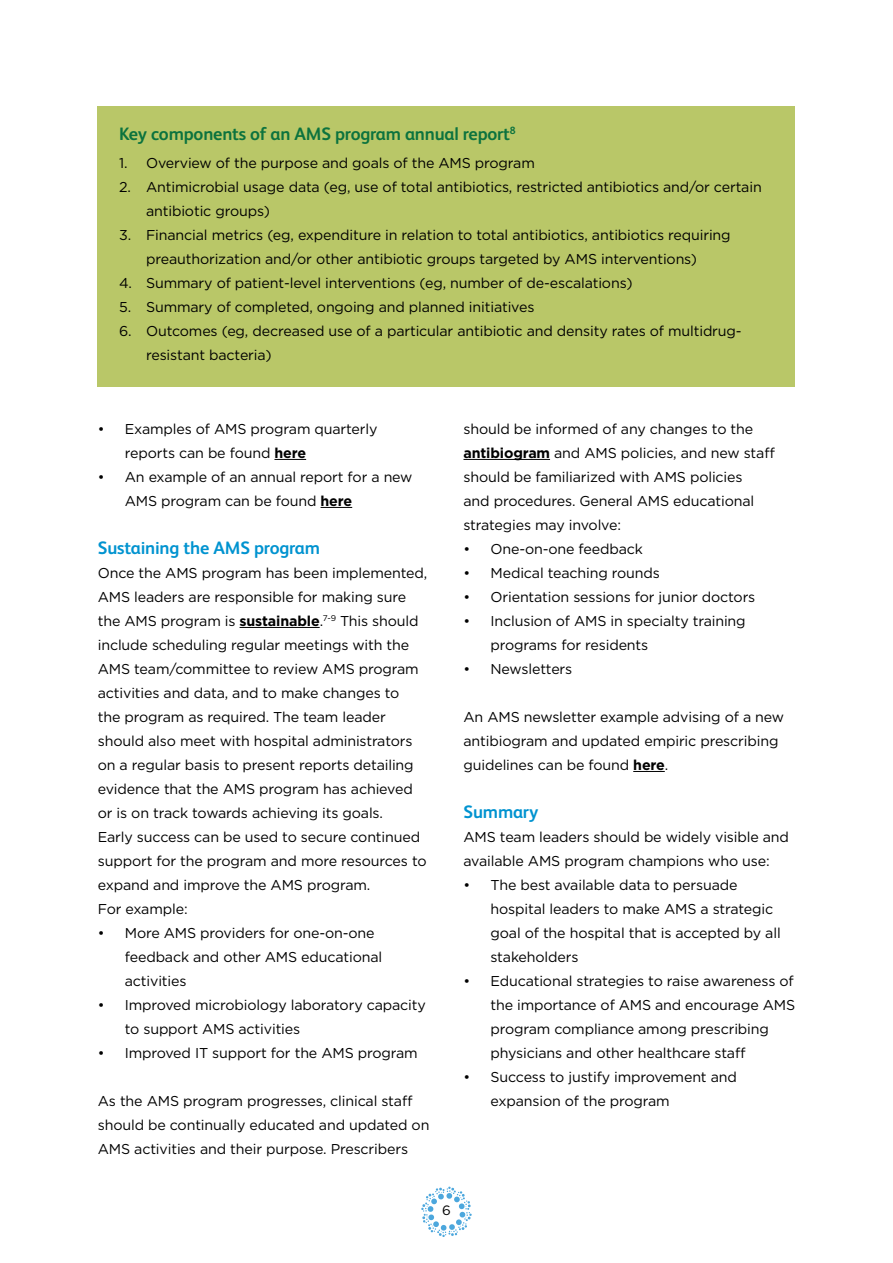
<style>
.page{position:relative;width:893px;height:1263px;background:#fff}
.page>*{position:absolute;margin:0;border:0;box-sizing:border-box;transform-origin:0 0}
.t1{font:700 18px "FS Albert";letter-spacing:-.01em;color:#0c733e}
.t2{font:700 18px "FS Albert";letter-spacing:-.01em;color:#0093d0}
.t3{font:14.25px/24px "Gotham";letter-spacing:-.01em;color:#000}
.t4{font:13.5px "Gotham";color:#000}
.s1{font-weight:700}
</style>
<div class="page">
<svg style="left:421px;top:1186px;width:51px;height:51px"></svg>
<hr style="left:274px;top:459px;width:32px;height:1px;background:#000">
<hr style="left:321px;top:507px;width:31px;height:1px;background:#000">
<hr style="left:240px;top:627px;width:80px;height:1px;background:#000">
<hr style="left:463px;top:459px;width:87px;height:1px;background:#000">
<hr style="left:633px;top:771px;width:32px;height:1px;background:#000">
<div style="left:98px;top:106px;width:697px;height:281px;background:#b9c768"></div>
<p class="t1" style="left:119px;top:121px;width:398px">Key components of an AMS program annual report<sup>8</sup></p>
<p class="t3" style="left:119px;top:151px;width:417px">1. Overview of the purpose and goals of the AMS program</p>
<p class="t3" style="left:146px;top:175px;width:617px;text-indent:-27px">2. Antimicrobial usage data (eg, use of total antibiotics, restricted antibiotics and/or certain antibiotic groups)</p>
<p class="t3" style="left:119px;top:223px;width:613px;text-align:center">3. Financial metrics (eg, expenditure in relation to total antibiotics, antibiotics requiring preauthorization and/or other antibiotic groups targeted by AMS interventions)</p>
<p class="t3" style="left:119px;top:270px;width:515px">4. Summary of patient-level interventions (eg, number of de-escalations)</p>
<p class="t3" style="left:119px;top:294px;width:417px">5. Summary of completed, ongoing and planned initiatives</p>
<p class="t3" style="left:146px;top:318px;width:597px;text-indent:-27px">6. Outcomes (eg, decreased use of a particular antibiotic and density rates of multidrug&shy;resistant bacteria)</p>
<p class="t3" style="left:125px;top:416px;width:254px;text-indent:-27px">• Examples of AMS program quarterly reports can be found <span class="s1">here</span></p>
<p class="t3" style="left:125px;top:464px;width:289px;text-indent:-27px">• An example of an annual report for a new<br>AMS program can be found <span class="s1">here</span></p>
<p class="t2" style="left:98px;top:535px;width:224px">Sustaining the AMS program</p>
<p class="t3" style="left:98px;top:560px;width:331px">Once the AMS program has been implemented, AMS leaders are responsible for making sure the AMS program is <span class="s1">sustainable</span>.<sup>7-9</sup> This should include scheduling regular meetings with the AMS team/committee to review AMS program activities and data, and to make changes to<br>the program as required. The team leader should also meet with hospital administrators on a regular basis to present reports detailing evidence that the AMS program has achieved or is on track towards achieving its goals.<br>Early success can be used to secure continued support for the program and more resources to expand and improve the AMS program.<br>For example:</p>
<p class="t3" style="left:125px;top:920px;width:259px;text-indent:-27px">• More AMS providers for one-on-one feedback and other AMS educational activities</p>
<p class="t3" style="left:125px;top:992px;width:303px;text-indent:-27px">• Improved microbiology laboratory capacity to support AMS activities</p>
<p class="t3" style="left:98px;top:1040px;width:321px">• Improved IT support for the AMS program</p>
<p class="t3" style="left:98px;top:1088px;width:333px">As the AMS program progresses, clinical staff should be continually educated and updated on<br>AMS activities and their purpose. Prescribers</p>
<p class="t3" style="left:463px;top:416px;width:313px">should be informed of any changes to the <span class="s1">antibiogram</span> and AMS policies, and new staff should be familiarized with AMS policies<br>and procedures. General AMS educational strategies may involve:</p>
<p class="t3" style="left:463px;top:536px;width:181px">• One-on-one feedback</p>
<p class="t3" style="left:463px;top:560px;width:198px">• Medical teaching rounds</p>
<p class="t3" style="left:463px;top:584px;width:293px">• Orientation sessions for junior doctors</p>
<p class="t3" style="left:490px;top:608px;width:257px;text-indent:-27px">• Inclusion of AMS in specialty training programs for residents</p>
<p class="t3" style="left:463px;top:656px;width:110px">• Newsletters</p>
<p class="t3" style="left:463px;top:704px;width:322px">An AMS newsletter example advising of a new antibiogram and updated empiric prescribing guidelines can be found <span class="s1">here</span>.</p>
<p class="t2" style="left:463px;top:799px;width:76px">Summary</p>
<p class="t3" style="left:463px;top:824px;width:327px">AMS team leaders should be widely visible and available AMS program champions who use:</p>
<p class="t3" style="left:490px;top:872px;width:292px;text-indent:-27px">• The best available data to persuade hospital leaders to make AMS a strategic goal of the hospital that is accepted by all stakeholders</p>
<p class="t3" style="left:490px;top:968px;width:306px;text-indent:-27px">• Educational strategies to raise awareness of the importance of AMS and encourage AMS program compliance among prescribing physicians and other healthcare staff</p>
<p class="t3" style="left:490px;top:1064px;width:248px;text-indent:-27px">• Success to justify improvement and expansion of the program</p>
<p class="t4" style="left:442px;top:1202px;width:10px">6</p>
</div>
